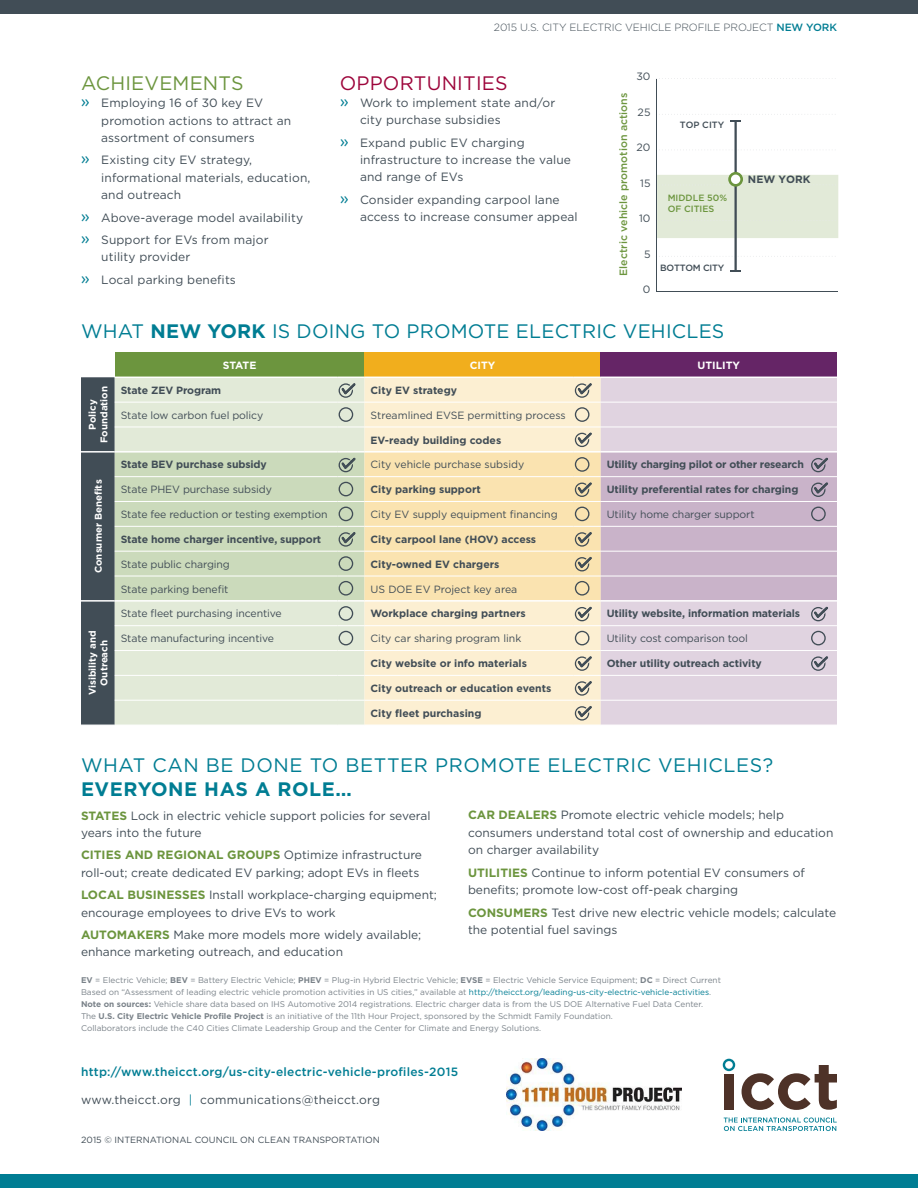
<style>
.page{position:relative;width:918px;height:1188px;background:#fff}
.page>*{position:absolute;margin:0;border:0;box-sizing:border-box;transform-origin:0 0}
.t1{font:19.5px "Gotham";letter-spacing:.02em;color:#007d93}
.t2{font:700 19.5px "Gotham";letter-spacing:.03em;color:#007d93}
.t3{font:19.5px "Gotham";letter-spacing:.01em;color:#9d053b}
.t4{font:19.5px "Gotham";letter-spacing:.01em;color:#6c953e}
.t5{font:12px/17.2px "Gotham";color:#414d56}
.t6{font:500 12px "Gotham";letter-spacing:.02em;color:#007d93}
.t7{font:12px "Gotham";letter-spacing:.02em;color:#414d56}
.t8{font:500 10.65px "Gotham";color:#6c953e}
.t9{font:10.65px "Gotham";color:#414d56}
.t10{font:700 10.65px "Gotham";color:#414d56}
.t11{font:700 10.5px "Gotham";letter-spacing:-.01em;color:#414d56}
.t12{font:10.5px "Gotham";letter-spacing:-.01em;color:#414d56}
.t13{font:300 10.5px "Gotham";letter-spacing:-.01em;color:#414d56}
.t14{font:700 10.5px "Gotham";color:#fff}
.t15{font:700 9.75px/11.7px "Gotham";color:#fff;text-align:center}
.t16{font:500 9.15px "Gotham";letter-spacing:-.025em;color:#414d56}
.t17{font:500 9.15px/10.9px "Gotham";color:#6c953e}
.t18{font:9px "Gotham";color:#414d56}
.t19{font:8.25px/12px "Gotham";color:#7a8289}
.s1{font-size:16.5px;color:#007d93}
.s2{font-weight:500;color:#007d93}
.s3{font-weight:700}
.s4{font-weight:700;color:#6c953e}
.s5{color:#007d93}
</style>
<div class="page">
<div style="left:115px;top:352px;width:249px;height:25px;background:#6c953e"></div>
<div style="left:364px;top:352px;width:237px;height:25px;background:#f1ae1d"></div>
<div style="left:601px;top:352px;width:236px;height:25px;background:#652566"></div>
<svg style="left:81px;top:377px;width:756px;height:348px;background:#dbd5c8"></svg>
<div style="left:0;top:1174px;width:918px;height:14px;background:#007d93"></div>
<div style="left:0;top:0;width:918px;height:14px;background:#414d56"></div>
<svg style="left:656px;top:78px;width:180px;height:1px"></svg>
<hr style="left:656px;top:79px;width:1px;height:213px;background:#414d56">
<hr style="left:657px;top:291px;width:181px;height:1px;background:#414d56">
<svg style="left:657px;top:114px;width:181px;height:158px"></svg>
<svg style="left:724px;top:1117px;width:113px;height:14px"></svg>
<div style="left:724px;top:1074px;width:10px;height:35px;background:#4e3228"></div>
<svg style="left:742px;top:1065px;width:95px;height:45px"></svg>
<svg style="left:723px;top:1059px;width:12px;height:12px"></svg>
<img style="left:506px;top:1059px;width:176px;height:72px">
<h1 class="t4" style="left:81px;top:71px;width:164px">ACHIEVEMENTS</h1>
<p class="t5" style="left:101px;top:94px;width:192px;text-indent:-20px"><span class="s1">»</span> Employing 16 of 30 key EV promotion actions to attract an assortment of consumers</p>
<p class="t5" style="left:101px;top:151px;width:211px;text-indent:-20px"><span class="s1">»</span> Existing city EV strategy, informational materials, education, and outreach</p>
<p class="t5" style="left:81px;top:206px;width:224px;line-height:22.6px"><span class="s1">»</span> Above-average model availability <span class="s1">»</span> Support for EVs from major</p>
<p class="t5" style="left:81px;top:246px;width:156px;line-height:22.6px;text-indent:20px">utility provider<br><span class="s1">»</span> Local parking benefits</p>
<p class="t13" style="left:494px;top:21px;width:345px">2015 U.S. CITY ELECTRIC VEHICLE PROFILE PROJECT <span class="s2">NEW YORK</span></p>
<h1 class="t3" style="left:340px;top:70px;width:169px">OPPORTUNITIES</h1>
<p class="t5" style="left:360px;top:94px;width:197px;text-indent:-20px"><span class="s1">»</span> Work to implement state and/or city purchase subsidies</p>
<p class="t5" style="left:360px;top:134px;width:213px;text-indent:-20px"><span class="s1">»</span> Expand public EV charging infrastructure to increase the value and range of EVs</p>
<p class="t5" style="left:360px;top:191px;width:219px;text-indent:-20px"><span class="s1">»</span> Consider expanding carpool lane access to increase consumer appeal</p>
<p class="t8" style="left:616px;top:276px;width:184px;rotate:-90deg">Electric vehicle promotion actions</p>
<p class="t9" style="left:636px;top:70px;width:16px">30</p>
<p class="t9" style="left:638px;top:105px;width:14px">25</p>
<p class="t9" style="left:637px;top:141px;width:15px">20</p>
<p class="t9" style="left:640px;top:176px;width:12px">15</p>
<p class="t9" style="left:639px;top:212px;width:13px">10</p>
<p class="t9" style="left:644px;top:247px;width:8px">5</p>
<p class="t9" style="left:643px;top:283px;width:9px">0</p>
<p class="t16" style="left:680px;top:118px;width:46px">TOP CITY</p>
<p class="t17" style="left:668px;top:192px;width:61px">MIDDLE 50%<br>OF CITIES</p>
<p class="t16" style="left:660px;top:262px;width:66px">BOTTOM CITY</p>
<p class="t10" style="left:748px;top:172px;width:64px">NEW YORK</p>
<h1 class="t1" style="left:81px;top:319px;width:645px">WHAT <span class="s3">NEW YORK</span> IS DOING TO PROMOTE ELECTRIC VEHICLES</h1>
<p class="t14" style="left:223px;top:358px;width:35px">STATE</p>
<p class="t14" style="left:470px;top:358px;width:27px">CITY</p>
<p class="t14" style="left:698px;top:358px;width:44px">UTILITY</p>
<p class="t15" style="left:87px;top:443px;width:58px;rotate:-90deg">Policy<br>Foundation</p>
<p class="t11" style="left:121px;top:383px;width:102px">State ZEV Program</p>
<p class="t11" style="left:370px;top:383px;width:88px">City EV strategy</p>
<p class="t12" style="left:121px;top:408px;width:144px">State low carbon fuel policy</p>
<p class="t12" style="left:370px;top:408px;width:197px">Streamlined EVSE permitting process</p>
<p class="t11" style="left:370px;top:433px;width:132px">EV-ready building codes</p>
<p class="t15" style="left:92px;top:573px;width:95px;rotate:-90deg">Consumer Benefits</p>
<p class="t15" style="left:87px;top:695px;width:66px;rotate:-90deg">Visibility and<br>Outreach</p>
<p class="t11" style="left:121px;top:458px;width:148px">State BEV purchase subsidy</p>
<p class="t12" style="left:370px;top:458px;width:155px">City vehicle purchase subsidy</p>
<p class="t11" style="left:607px;top:458px;width:199px">Utility charging pilot or other research</p>
<p class="t12" style="left:121px;top:483px;width:153px">State PHEV purchase subsidy</p>
<p class="t11" style="left:370px;top:483px;width:112px">City parking support</p>
<p class="t11" style="left:607px;top:483px;width:193px">Utility preferential rates for charging</p>
<p class="t12" style="left:121px;top:508px;width:208px">State fee reduction or testing exemption</p>
<p class="t12" style="left:370px;top:508px;width:189px">City EV supply equipment financing</p>
<p class="t12" style="left:607px;top:508px;width:149px">Utility home charger support</p>
<p class="t11" style="left:121px;top:532px;width:202px">State home charger incentive, support</p>
<p class="t11" style="left:370px;top:532px;width:167px">City carpool lane (HOV) access</p>
<p class="t12" style="left:121px;top:557px;width:111px">State public charging</p>
<p class="t11" style="left:370px;top:557px;width:130px">City-owned EV chargers</p>
<p class="t12" style="left:121px;top:582px;width:109px">State parking benefit</p>
<p class="t12" style="left:370px;top:582px;width:148px">US DOE EV Project key area</p>
<p class="t12" style="left:121px;top:607px;width:163px">State fleet purchasing incentive</p>
<p class="t11" style="left:370px;top:607px;width:157px">Workplace charging partners</p>
<p class="t11" style="left:607px;top:607px;width:195px">Utility website, information materials</p>
<p class="t12" style="left:121px;top:632px;width:155px">State manufacturing incentive</p>
<p class="t12" style="left:370px;top:632px;width:152px">City car sharing program link</p>
<p class="t12" style="left:607px;top:632px;width:143px">Utility cost comparison tool</p>
<p class="t11" style="left:370px;top:656px;width:158px">City website or info materials</p>
<p class="t11" style="left:607px;top:656px;width:157px">Other utility outreach activity</p>
<p class="t11" style="left:370px;top:681px;width:182px">City outreach or education events</p>
<p class="t11" style="left:370px;top:706px;width:112px">City fleet purchasing</p>
<h1 class="t1" style="left:81px;top:753px;width:694px">WHAT CAN BE DONE TO BETTER PROMOTE ELECTRIC VEHICLES?</h1>
<h1 class="t2" style="left:81px;top:776px;width:272px">EVERYONE HAS A ROLE…</h1>
<p class="t5" style="left:81px;top:806px;width:351px"><span class="s4">STATES</span> Lock in electric vehicle support policies for several years into the future</p>
<p class="t5" style="left:81px;top:846px;width:343px"><span class="s4">CITIES AND REGIONAL GROUPS</span> Optimize infrastructure roll-out; create dedicated EV parking; adopt EVs in fleets</p>
<p class="t5" style="left:81px;top:886px;width:357px"><span class="s4">LOCAL BUSINESSES</span> Install workplace-charging equipment; encourage employees to drive EVs to work</p>
<p class="t5" style="left:81px;top:926px;width:342px"><span class="s4">AUTOMAKERS</span> Make more models more widely available; enhance marketing outreach, and education</p>
<p class="t5" style="left:468px;top:806px;width:367px"><span class="s4">CAR DEALERS</span> Promote electric vehicle models; help consumers understand total cost of ownership and education on charger availability</p>
<p class="t5" style="left:468px;top:864px;width:338px"><span class="s4">UTILITIES</span> Continue to inform potential EV consumers of benefits; promote low-cost off-peak charging</p>
<p class="t5" style="left:468px;top:903px;width:370px"><span class="s4">CONSUMERS</span> Test drive new electric vehicle models; calculate the potential fuel savings</p>
<p class="t19" style="left:81px;top:974px;width:642px"><span class="s3">EV</span> = Electric Vehicle; <span class="s3">BEV</span> = Battery Electric Vehicle; <span class="s3">PHEV</span> = Plug-in Hybrid Electric Vehicle; <span class="s3">EVSE</span> = Electric Vehicle Service Equipment; <span class="s3">DC</span> = Direct Current Based on “Assessment of leading electric vehicle promotion activities in US cities,” available at <span class="s5">http://theicct.org/leading-us-city-electric-vehicle-activities</span>.<br><span class="s3">Note on sources:</span> Vehicle share data based on IHS Automotive 2014 registrations. Electric charger data is from the US DOE Alternative Fuel Data Center.<br>The <span class="s3">U.S. City Electric Vehicle Profile Project</span> is an initiative of the 11th Hour Project, sponsored by the Schmidt Family Foundation.<br>Collaborators include the C40 Cities Climate Leadership Group and the Center for Climate and Energy Solutions.</p>
<p class="t6" style="left:81px;top:1064px;width:379px">http://www.theicct.org/us-city-electric-vehicle-profiles-2015</p>
<p class="t7" style="left:81px;top:1092px;width:301px">www.theicct.org <span class="s5">|</span> communications@theicct.org</p>
<p class="t18" style="left:81px;top:1134px;width:300px">2015 © INTERNATIONAL COUNCIL ON CLEAN TRANSPORTATION</p>
</div>
